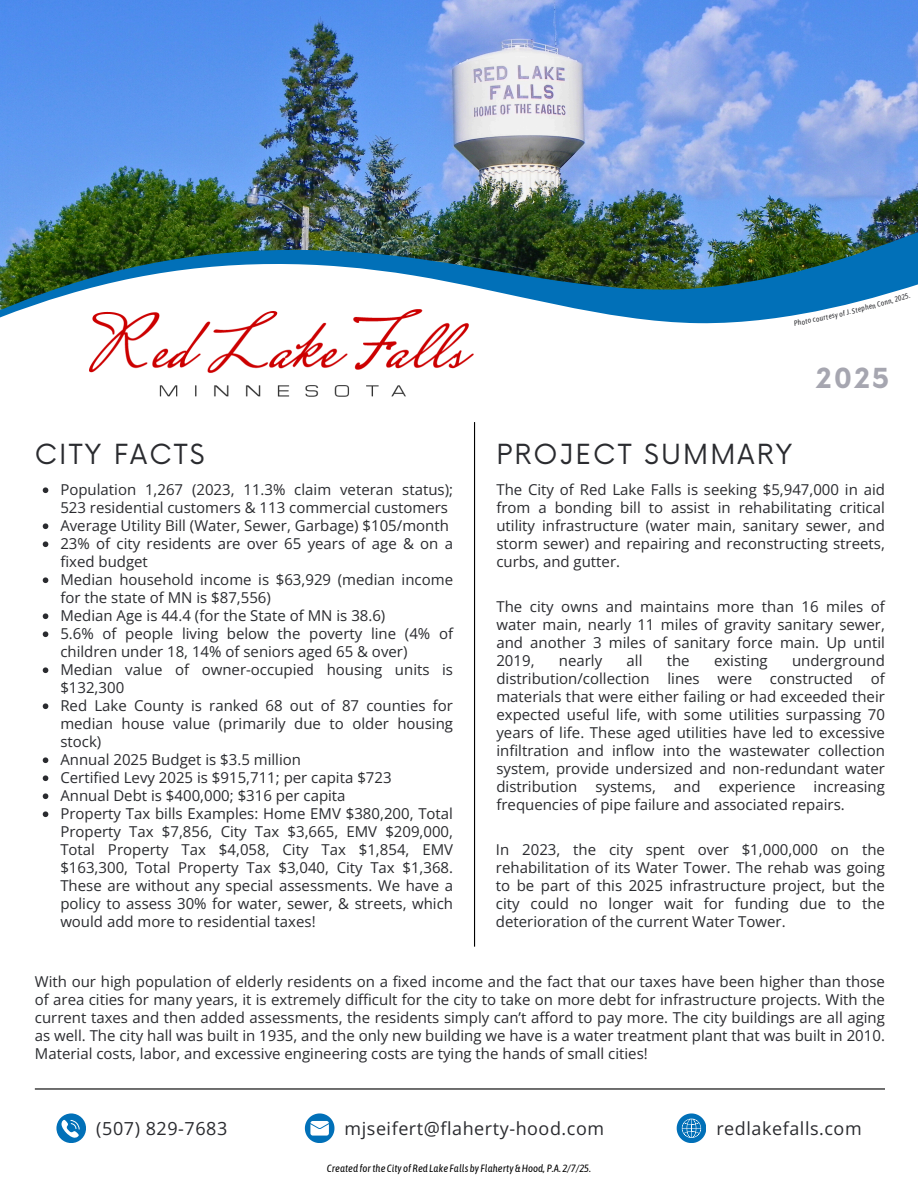
<style>
.page{position:relative;width:918px;height:1188px;background:#fff}
.page>*{position:absolute;margin:0;border:0;box-sizing:border-box;transform-origin:0 0}
.t1{font:27px "Now";letter-spacing:.08em;color:#2a2b2f}
.t2{font:700 27px "Now";color:#a6a6b0}
.t3{font:18px "Open Sans";letter-spacing:.03em;color:#2a2b2f}
.t4{font:15px/18px "Open Sans";color:#2a2b2f;text-align:justify}
.t5{font:italic 10.5px "Asap Condensed";color:#000}
.t6{font:italic 7.5px "Asap Condensed";color:#2a2b2f}
</style>
<div class="page">
<img style="left:0;top:0;width:918px;height:129px">
<img style="left:0;top:129px;width:918px;height:360px">
<img style="left:0;top:176px;width:918px;height:312px">
<img style="left:89px;top:309px;width:385px;height:88px">
<svg style="left:677px;top:1113px;width:29px;height:30px"></svg>
<svg style="left:56px;top:1113px;width:30px;height:30px"></svg>
<svg style="left:305px;top:1113px;width:29px;height:30px"></svg>
<svg style="left:43px;top:487px;width:5px;height:6px"></svg>
<svg style="left:43px;top:523px;width:5px;height:6px"></svg>
<svg style="left:43px;top:541px;width:5px;height:6px"></svg>
<svg style="left:43px;top:577px;width:5px;height:6px"></svg>
<svg style="left:43px;top:613px;width:5px;height:6px"></svg>
<svg style="left:43px;top:631px;width:5px;height:6px"></svg>
<svg style="left:43px;top:667px;width:5px;height:6px"></svg>
<svg style="left:43px;top:703px;width:5px;height:6px"></svg>
<svg style="left:43px;top:757px;width:5px;height:6px"></svg>
<svg style="left:43px;top:775px;width:5px;height:6px"></svg>
<svg style="left:43px;top:793px;width:5px;height:6px"></svg>
<svg style="left:43px;top:811px;width:5px;height:6px"></svg>
<hr style="left:474px;top:422px;width:1px;height:525px;background:#000">
<hr style="left:35px;top:1088px;width:850px;height:2px;background:#000">
<svg style="left:901px;top:293px;width:9px;height:7px"></svg>
<p class="t6" style="left:883px;top:299px;width:19px;rotate:-16deg">nn, 20</p>
<p class="t6" style="left:793px;top:319px;width:19px;rotate:-11deg">Photo</p>
<p class="t6" style="left:812px;top:316px;width:21px;rotate:-12deg">courte</p>
<p class="t6" style="left:831px;top:312px;width:19px;rotate:-13deg">sy of J</p>
<p class="t6" style="left:848px;top:308px;width:22px;rotate:-14deg">. Steph</p>
<p class="t6" style="left:868px;top:303px;width:17px;rotate:-15deg">en Co</p>
<h1 class="t1" style="left:35px;top:439px;width:171px">CITY FACTS</h1>
<p class="t4" style="left:60px;top:481px;width:394px;text-align:left">Population 1,267 (2023, 11.3% claim veteran status); 523 residential customers &amp; 113 commercial customers Average Utility Bill (Water, Sewer, Garbage) $105/month 23% of city residents are over 65 years of age &amp; on a fixed budget<br>Median household income is $63,929 (median income for the state of MN is $87,556)<br>Median Age is 44.4 (for the State of MN is 38.6)<br>5.6% of people living below the poverty line (4% of children under 18, 14% of seniors aged 65 &amp; over)<br>Median value of owner-occupied housing units is $132,300<br>Red Lake County is ranked 68 out of 87 counties for median house value (primarily due to older housing stock)<br>Annual 2025 Budget is $3.5 million<br>Certified Levy 2025 is $915,711; per capita $723<br>Annual Debt is $400,000; $316 per capita<br>Property Tax bills Examples: Home EMV $380,200, Total Property Tax $7,856, City Tax $3,665, EMV $209,000, Total Property Tax $4,058, City Tax $1,854, EMV $163,300, Total Property Tax $3,040, City Tax $1,368.<br>These are without any special assessments. We have a policy to assess 30% for water, sewer, &amp; streets, which would add more to residential taxes!</p>
<h1 class="t2" style="left:816px;top:363px;width:75px">2025</h1>
<h1 class="t1" style="left:496px;top:439px;width:297px">PROJECT SUMMARY</h1>
<p class="t4" style="left:496px;top:481px;width:390px">The City of Red Lake Falls is seeking $5,947,000 in aid from a bonding bill to assist in rehabilitating critical utility infrastructure (water main, sanitary sewer, and storm sewer) and repairing and reconstructing streets, curbs, and gutter.</p>
<p class="t4" style="left:496px;top:598px;width:390px">The city owns and maintains more than 16 miles of water main, nearly 11 miles of gravity sanitary sewer, and another 3 miles of sanitary force main. Up until 2019,</p>
<p class="t4" style="left:496px;top:652px;width:390px;text-indent:296px">underground distribution/collection lines were constructed of materials that were either failing or had exceeded their expected useful life, with some utilities surpassing 70 years of life. These aged utilities have led to excessive infiltration and inflow into the wastewater collection system, provide undersized and non-redundant water distribution systems, and experience increasing frequencies of pipe failure and associated repairs.</p>
<p class="t4" style="left:496px;top:841px;width:390px">In 2023, the city spent over $1,000,000 on the rehabilitation of its Water Tower. The rehab was going to be part of this 2025 infrastructure project, but the city could no longer wait for funding due to the deterioration of the current Water Tower.</p>
<p class="t4" style="left:559px;top:652px;width:45px">nearly</p>
<p class="t4" style="left:627px;top:652px;width:17px">all</p>
<p class="t4" style="left:667px;top:652px;width:24px">the</p>
<p class="t4" style="left:714px;top:652px;width:55px">existing</p>
<p class="t4" style="left:35px;top:972px;width:852px">With our high population of elderly residents on a fixed income and the fact that our taxes have been higher than those of area cities for many years, it is extremely difficult for the city to take on more debt for infrastructure projects. With the current taxes and then added assessments, the residents simply can’t afford to pay more. The city buildings are all aging as well. The city hall was built in 1935, and the only new building we have is a water treatment plant that was built in 2010.<br>Material costs, labor, and excessive engineering costs are tying the hands of small cities!</p>
<p class="t3" style="left:96px;top:1116px;width:133px">(507) 829-7683</p>
<p class="t3" style="left:345px;top:1116px;width:261px">mjseifert@flaherty-hood.com</p>
<p class="t3" style="left:716px;top:1116px;width:147px">redlakefalls.com</p>
<p class="t5" style="left:327px;top:1162px;width:266px">Created forthe City of Red Lake Falls by Flaherty &amp;Hood, P.A. 2/7/25.</p>
</div>
